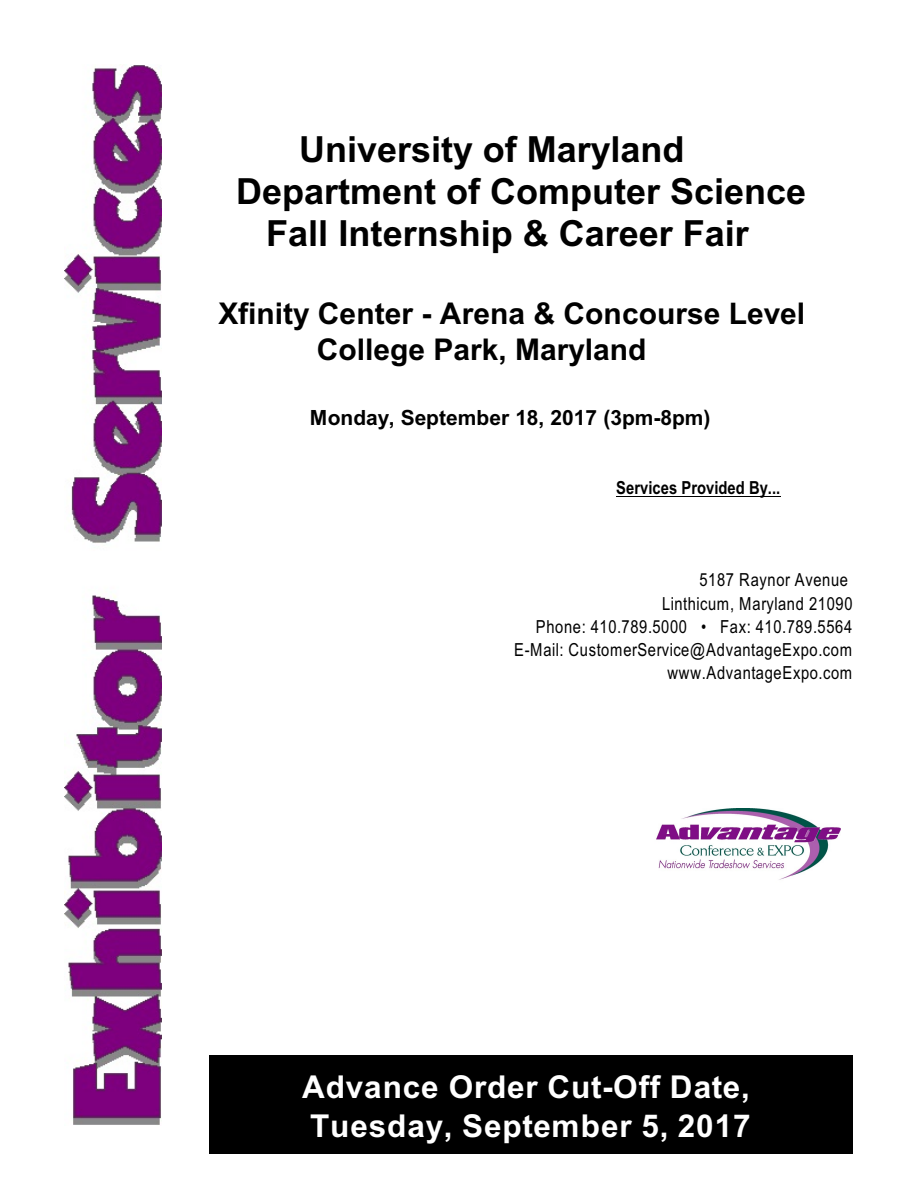
<style>
.page{position:relative;width:918px;height:1188px;background:#fff}
.page>*{position:absolute;margin:0;border:0;box-sizing:border-box;transform-origin:0 0}
.t1{font:700 36px "Arial";color:#000}
.t2{font:700 31.5px/38.7px "Arial";letter-spacing:.025em;color:#fff}
.t3{font:700 30px/35.7px "Arial";color:#000}
.t4{font:700 21px "Arial";color:#000}
.t5{font:18px/23.2px "Arial Narrow";letter-spacing:.035em;color:#000;text-align:right}
.t6{font:700 18px "Arial Narrow";color:#000}
</style>
<div class="page">
<img style="left:65px;top:64px;width:97px;height:1061px">
<img style="left:656px;top:808px;width:184px;height:72px">
<div style="left:209px;top:1056px;width:644px;height:98px;background:#000"></div>
<hr style="left:616px;top:496px;width:164px;height:1px;background:#000">
<h1 class="t1" style="left:299px;top:135px;width:387px">University of Maryland</h1>
<h1 class="t1" style="left:236px;top:178px;width:572px">Department of Computer Science</h1>
<h1 class="t1" style="left:266px;top:220px;width:484px">Fall Internship &amp; Career Fair</h1>
<h3 class="t3" style="left:317px;top:299px;width:490px;text-indent:-98px">Xfinity Center - Arena &amp; Concourse Level<br>College Park, Maryland</h3>
<p class="t4" style="left:310px;top:410px;width:402px">Monday, September 18, 2017 (3pm-8pm)</p>
<p class="t6" style="left:616px;top:481px;width:165px">Services Provided By...</p>
<p class="t5" style="left:514px;top:570px;width:340px">5187 Raynor Avenue<br>Linthicum, Maryland 21090<br>Phone: 410.789.5000 • Fax: 410.789.5564<br>E-Mail: CustomerService@AdvantageExpo.com www.AdvantageExpo.com</p>
<h2 class="t2" style="left:302px;top:1070px;width:450px">Advance Order Cut-Off Date,<br>Tuesday, September 5, 2017</h2>
</div>
